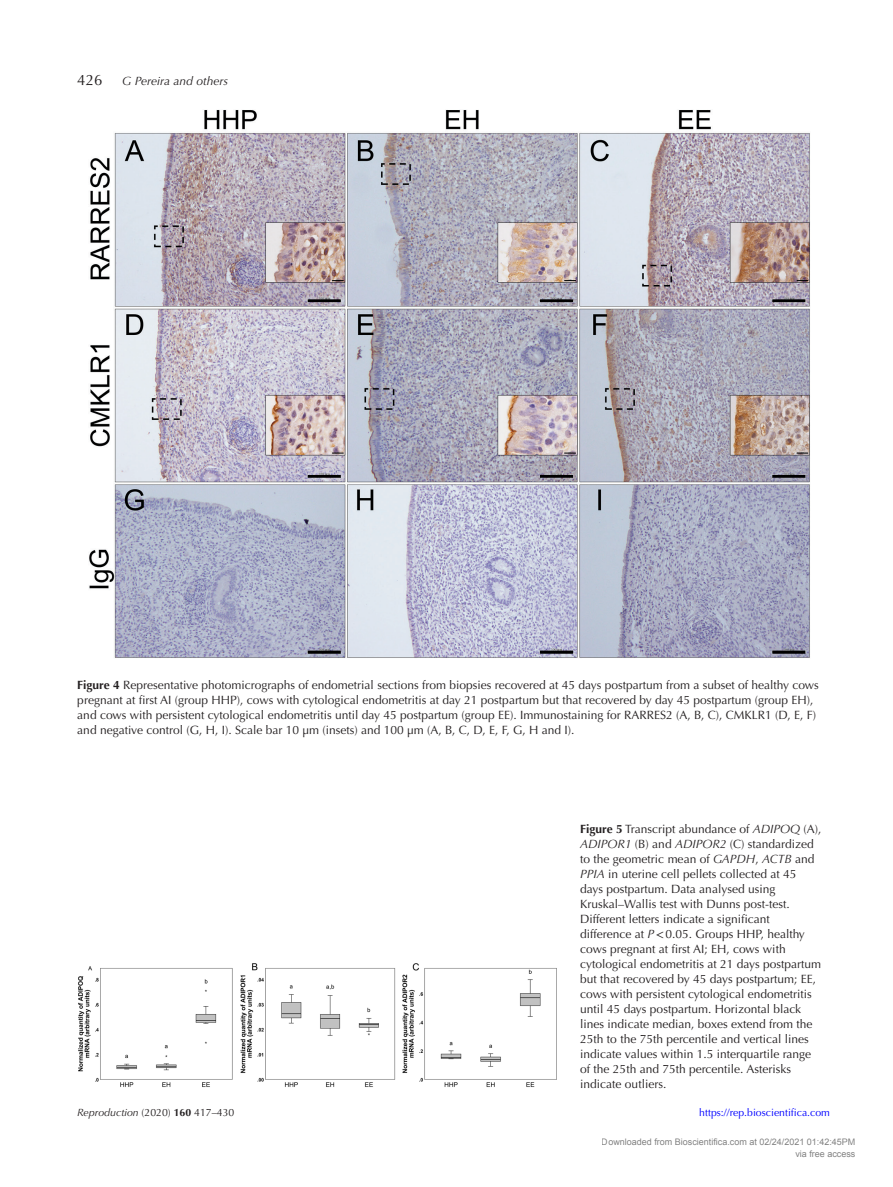
<style>
.page{position:relative;width:893px;height:1187px;background:#fff}
.page>*{position:absolute;margin:0;border:0;box-sizing:border-box;transform-origin:0 0}
.t1{font:15px "Optima LT Std";color:#231f20}
.FC{font:12px/15px "Optima LT Std";color:#231f20}
.t2{font:italic 12px "Optima LT Std";color:#231f20}
.t3{font:10.5px "Optima LT Std";color:#00f}
.t4{font:10.5px "Optima LT Std";color:#231f20}
.t5{font:9px/12px "Arial";color:rgb(0 0 0/.5);text-align:right}
.s1{font-weight:700}
.s2{font-style:italic}
.s3{font-family:"STIX General"}
</style>
<div class="page">
<img style="left:89px;top:110px;width:721px;height:548px">
<img style="left:78px;top:963px;width:479px;height:124px">
<p class="t1" style="left:77px;top:71px;width:27px">426</p>
<p class="t2" style="left:122px;top:74px;width:107px">G Pereira and others</p>
<p class="FC" style="left:77px;top:677px;width:743px"><span class="s1">Figure 4</span> Representative photomicrographs of endometrial sections from biopsies recovered at 45 days postpartum from a subset of healthy cows pregnant at first AI (group HHP), cows with cytological endometritis at day 21 postpartum but that recovered by day 45 postpartum (group EH), and cows with persistent cytological endometritis until day 45 postpartum (group EE). Immunostaining for RARRES2 (A, B, C), CMKLR1 (D, E, F) and negative control (G, H, I). Scale bar 10 µm (insets) and 100 µm (A, B, C, D, E, F, G, H and I).</p>
<p class="t4" style="left:77px;top:1105px;width:159px"><span class="s2">Reproduction</span> (2020) <span class="s1">160</span> 417–430</p>
<p class="FC" style="left:580px;top:821px;width:243px"><span class="s1">Figure 5</span> Transcript abundance of <span class="s2">ADIPOQ</span> (A), <span class="s2">ADIPOR1</span> (B) and <span class="s2">ADIPOR2</span> (C) standardized to the geometric mean of <span class="s2">GAPDH</span>, <span class="s2">ACTB</span> and <span class="s2">PPIA</span> in uterine cell pellets collected at 45 days postpartum. Data analysed using Kruskal–Wallis test with Dunns post-test.<br>Different letters indicate a significant difference at <span class="s2">P</span><span class="s3">&lt;</span>0.05. Groups HHP, healthy cows pregnant at first AI; EH, cows with cytological endometritis at 21 days postpartum but that recovered by 45 days postpartum; EE, cows with persistent cytological endometritis until 45 days postpartum. Horizontal black lines indicate median, boxes extend from the 25th to the 75th percentile and vertical lines indicate values within 1.5 interquartile range of the 25th and 75th percentile. Asterisks indicate outliers.</p>
<p class="t3" style="left:699px;top:1105px;width:132px">https://rep.bioscientifica.com</p>
<p class="t5" style="left:602px;top:1135px;width:255px">Downloaded from Bioscientifica.com at 02/24/2021 01:42:45PM via free access</p>
</div>
